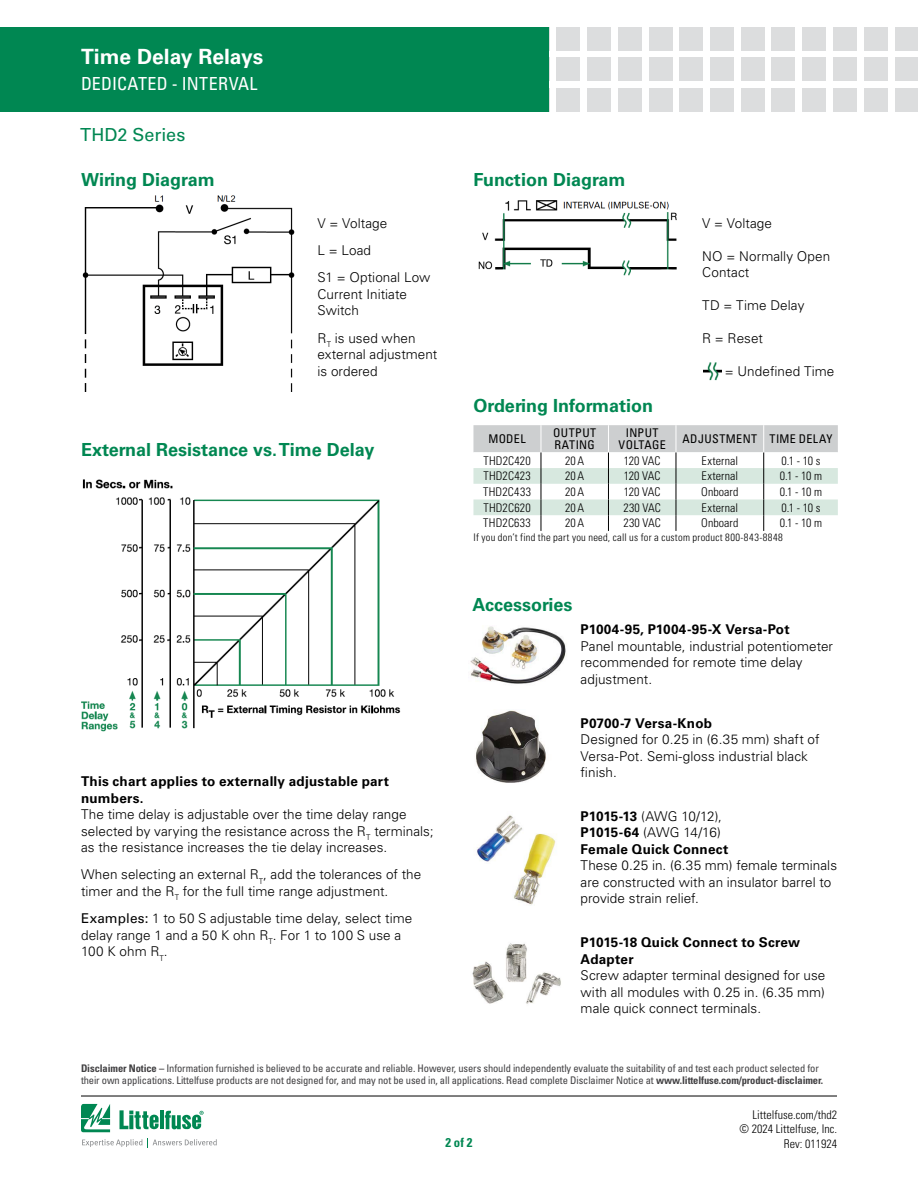
<style>
.page{position:relative;width:918px;height:1188px;background:#fff}
.page>*{position:absolute;margin:0;border:0;box-sizing:border-box;transform-origin:0 0}
.t1{font:700 21px "Univers LT Std";color:#fff}
.FACTS_HEAD{font:700 18px "Univers LT Std";color:#008752}
.t2{font:condensed 18px "Univers LT Std";letter-spacing:.015em;color:#fff}
.Head{font:18px "Univers LT Std";color:#008752}
.Body_text{font:300 13.5px/16.5px "Univers LT Std";letter-spacing:.005em;color:#000}
.t3{font:700 condensed 12.75px "Univers LT Std";color:#008752}
.Chart_Body{font:300 condensed 12px/14.4px "Univers LT Std";letter-spacing:.005em;color:#000;text-align:right}
.Chart_Body-2{font:condensed 12px "Univers LT Std";letter-spacing:.03em;color:#000}
.Chart_Body-3{font:300 condensed 12px "Univers LT Std";letter-spacing:.025em;color:#000}
.Table_Text{font:300 condensed 12px "Univers LT Std";letter-spacing:.015em;color:#000}
.t4{font:condensed 10.5px/12px "Univers LT Std";letter-spacing:-.01em;color:#414042}
.Notes__7_21_2010{font:300 condensed 10.5px "Univers LT Std";letter-spacing:.025em;color:#000}
.s1{font-weight:700}
.s2{font-weight:400}
</style>
<div class="page">
<svg style="left:81px;top:1104px;width:29px;height:28px"></svg>
<hr style="left:160px;top:1111px;width:4px;height:18px;background:#008752">
<svg style="left:165px;top:1111px;width:39px;height:18px"></svg>
<svg style="left:120px;top:1110px;width:39px;height:19px"></svg>
<svg style="left:82px;top:1139px;width:60px;height:8px"></svg>
<svg style="left:152px;top:1139px;width:65px;height:7px"></svg>
<hr style="left:81px;top:1096px;width:756px;height:1px;background:#000">
<div style="left:557px;top:27px;width:23px;height:23px;background:#dcddde"></div>
<div style="left:557px;top:58px;width:23px;height:23px;background:#dcddde"></div>
<div style="left:557px;top:88px;width:23px;height:24px;background:#dcddde"></div>
<div style="left:587px;top:27px;width:24px;height:23px;background:#dcddde"></div>
<div style="left:587px;top:58px;width:24px;height:23px;background:#dcddde"></div>
<div style="left:587px;top:88px;width:24px;height:24px;background:#dcddde"></div>
<div style="left:618px;top:27px;width:24px;height:23px;background:#dcddde"></div>
<div style="left:618px;top:58px;width:24px;height:23px;background:#dcddde"></div>
<div style="left:618px;top:88px;width:24px;height:24px;background:#dcddde"></div>
<div style="left:649px;top:27px;width:23px;height:23px;background:#dcddde"></div>
<div style="left:649px;top:58px;width:23px;height:23px;background:#dcddde"></div>
<div style="left:649px;top:88px;width:23px;height:24px;background:#dcddde"></div>
<div style="left:679px;top:27px;width:24px;height:23px;background:#dcddde"></div>
<div style="left:679px;top:58px;width:24px;height:23px;background:#dcddde"></div>
<div style="left:679px;top:88px;width:24px;height:24px;background:#dcddde"></div>
<div style="left:710px;top:27px;width:24px;height:23px;background:#dcddde"></div>
<div style="left:710px;top:58px;width:24px;height:23px;background:#dcddde"></div>
<div style="left:710px;top:88px;width:24px;height:24px;background:#dcddde"></div>
<div style="left:741px;top:27px;width:23px;height:23px;background:#dcddde"></div>
<div style="left:741px;top:58px;width:23px;height:23px;background:#dcddde"></div>
<div style="left:741px;top:88px;width:23px;height:24px;background:#dcddde"></div>
<div style="left:772px;top:27px;width:23px;height:23px;background:#dcddde"></div>
<div style="left:772px;top:58px;width:23px;height:23px;background:#dcddde"></div>
<div style="left:772px;top:88px;width:23px;height:24px;background:#dcddde"></div>
<div style="left:833px;top:27px;width:24px;height:23px;background:#dcddde"></div>
<div style="left:833px;top:58px;width:24px;height:23px;background:#dcddde"></div>
<div style="left:833px;top:88px;width:24px;height:24px;background:#dcddde"></div>
<div style="left:802px;top:27px;width:24px;height:23px;background:#dcddde"></div>
<div style="left:802px;top:58px;width:24px;height:23px;background:#dcddde"></div>
<div style="left:802px;top:88px;width:24px;height:24px;background:#dcddde"></div>
<div style="left:864px;top:27px;width:23px;height:23px;background:#dcddde"></div>
<div style="left:864px;top:58px;width:23px;height:23px;background:#dcddde"></div>
<div style="left:864px;top:88px;width:23px;height:24px;background:#dcddde"></div>
<div style="left:895px;top:27px;width:23px;height:23px;background:#dcddde"></div>
<div style="left:895px;top:58px;width:23px;height:23px;background:#dcddde"></div>
<div style="left:895px;top:88px;width:23px;height:24px;background:#dcddde"></div>
<div style="left:0;top:27px;width:549px;height:85px;background:#008752"></div>
<img style="left:704px;top:362px;width:18px;height:19px">
<svg style="left:473px;top:425px;width:365px;height:106px"></svg>
<img style="left:82px;top:195px;width:213px;height:197px">
<img style="left:470px;top:626px;width:96px;height:58px">
<img style="left:476px;top:710px;width:70px;height:73px">
<img style="left:477px;top:815px;width:80px;height:90px">
<img style="left:472px;top:943px;width:89px;height:61px">
<img style="left:81px;top:479px;width:320px;height:253px">
<img style="left:478px;top:200px;width:199px;height:76px">
<h1 class="t1" style="left:81px;top:44px;width:184px">Time Delay Relays</h1>
<h2 class="t2" style="left:81px;top:72px;width:178px">DEDICATED - INTERVAL</h2>
<p class="Head" style="left:80px;top:124px;width:107px">THD2 Series</p>
<p class="FACTS_HEAD" style="left:81px;top:169px;width:135px">Wiring Diagram</p>
<p class="Body_text" style="left:318px;top:215px;width:71px">V = Voltage</p>
<p class="Body_text" style="left:318px;top:242px;width:55px">L = Load</p>
<p class="Body_text" style="left:318px;top:269px;width:114px">S1 = Optional Low<br>Current Initiate<br>Switch</p>
<p class="Body_text" style="left:318px;top:330px;width:121px">R<sub>T</sub> is used when external adjustment is ordered</p>
<p class="FACTS_HEAD" style="left:81px;top:439px;width:295px">External Resistance vs. Time Delay</p>
<p class="Body_text" style="left:81px;top:773px;width:354px"><span class="s1">This chart applies to externally adjustable part numbers.<br></span>The time delay is adjustable over the time delay range selected by varying the resistance across the R<sub>T</sub> terminals; as the resistance increases the tie delay increases.</p>
<p class="Body_text" style="left:81px;top:866px;width:342px">When selecting an external R<sub>T</sub>, add the tolerances of the timer and the R<sub>T</sub> for the full time range adjustment.</p>
<p class="Body_text" style="left:81px;top:910px;width:333px"><span class="s2">Examples:</span> 1 to 50 S adjustable time delay, select time delay range 1 and a 50 K ohn R<sub>T</sub>. For 1 to 100 S use a<br>100 K ohm R<sub>T</sub>.</p>
<p class="FACTS_HEAD" style="left:473px;top:169px;width:154px">Function Diagram</p>
<p class="FACTS_HEAD" style="left:473px;top:395px;width:181px">Ordering Information</p>
<p class="Chart_Body-2" style="left:488px;top:431px;width:39px">MODEL</p>
<p class="Chart_Body-2" style="left:553px;top:425px;width:45px">OUTPUT</p>
<p class="Chart_Body-2" style="left:554px;top:437px;width:42px">RATING</p>
<p class="Chart_Body-2" style="left:626px;top:425px;width:34px">INPUT</p>
<p class="Chart_Body-2" style="left:619px;top:437px;width:49px">VOLTAGE</p>
<p class="Body_text" style="left:702px;top:215px;width:71px">V = Voltage</p>
<p class="Body_text" style="left:702px;top:248px;width:130px">NO = Normally Open<br>Contact</p>
<p class="Body_text" style="left:702px;top:297px;width:104px">TD = Time Delay</p>
<p class="Body_text" style="left:702px;top:330px;width:62px">R = Reset</p>
<p class="Body_text" style="left:725px;top:363px;width:111px">= Undefined Time</p>
<p class="Chart_Body-2" style="left:682px;top:431px;width:76px">ADJUSTMENT</p>
<p class="Chart_Body-2" style="left:769px;top:431px;width:65px">TIME DELAY</p>
<p class="Table_Text" style="left:483px;top:453px;width:49px">THD2C420</p>
<p class="Chart_Body" style="left:565px;top:453px;width:21px">20 A</p>
<p class="Chart_Body" style="left:624px;top:453px;width:38px">120 VAC</p>
<p class="Chart_Body" style="left:702px;top:453px;width:38px">External</p>
<p class="Chart_Body" style="left:781px;top:453px;width:41px">0.1 - 10 s</p>
<p class="Chart_Body" style="left:483px;top:469px;width:49px">THD2C423</p>
<p class="Chart_Body" style="left:565px;top:469px;width:21px">20 A</p>
<p class="Chart_Body" style="left:624px;top:469px;width:38px">120 VAC</p>
<p class="Chart_Body" style="left:702px;top:469px;width:38px">External</p>
<p class="Chart_Body" style="left:780px;top:469px;width:44px">0.1 - 10 m</p>
<p class="Chart_Body-3" style="left:483px;top:485px;width:49px">THD2C433</p>
<p class="Chart_Body" style="left:565px;top:485px;width:21px">20 A</p>
<p class="Chart_Body" style="left:624px;top:485px;width:38px">120 VAC</p>
<p class="Chart_Body" style="left:701px;top:485px;width:39px">Onboard</p>
<p class="Chart_Body" style="left:780px;top:485px;width:44px">0.1 - 10 m</p>
<p class="Chart_Body" style="left:483px;top:500px;width:49px">THD2C620</p>
<p class="Chart_Body" style="left:565px;top:500px;width:21px">20 A</p>
<p class="Chart_Body" style="left:623px;top:500px;width:39px">230 VAC</p>
<p class="Chart_Body" style="left:702px;top:500px;width:38px">External</p>
<p class="Chart_Body" style="left:781px;top:500px;width:41px">0.1 - 10 s</p>
<p class="Chart_Body-3" style="left:483px;top:516px;width:49px">THD2C633</p>
<p class="Chart_Body" style="left:565px;top:516px;width:21px">20 A</p>
<p class="Chart_Body" style="left:623px;top:516px;width:39px">230 VAC</p>
<p class="Chart_Body" style="left:701px;top:516px;width:39px">Onboard</p>
<p class="Chart_Body" style="left:780px;top:516px;width:44px">0.1 - 10 m</p>
<p class="Notes__7_21_2010" style="left:473px;top:531px;width:311px">If you don’t find the part you need, call us for a custom product 800-843-8848</p>
<p class="FACTS_HEAD" style="left:473px;top:594px;width:101px">Accessories</p>
<p class="Body_text" style="left:581px;top:621px;width:254px"><span class="s1">P1004-95, P1004-95-X Versa-Pot<br></span>Panel mountable, industrial potentiometer recommended for remote time delay adjustment.</p>
<p class="Body_text" style="left:581px;top:715px;width:240px"><span class="s1">P0700-7 Versa-Knob<br></span>Designed for 0.25 in (6.35 mm) shaft of<br>Versa-Pot. Semi-gloss industrial black finish.</p>
<p class="Body_text" style="left:581px;top:808px;width:258px"><span class="s1">P1015-13</span> (AWG 10/12),<br><span class="s1">P1015-64</span> (AWG 14/16)<br><span class="s1">Female Quick Connect<br></span>These 0.25 in. (6.35 mm) female terminals are constructed with an insulator barrel to provide strain relief.</p>
<p class="Body_text" style="left:581px;top:934px;width:246px"><span class="s1">P1015-18 Quick Connect to Screw<br>Adapter<br></span>Screw adapter terminal designed for use with all modules with 0.25 in. (6.35 mm) male quick connect terminals.</p>
<p class="t4" style="left:81px;top:1063px;width:744px"><span class="s1">Disclaimer Notice –</span> Information furnished is believed to be accurate and reliable. However, users should independently evaluate the suitability of and test each product selected for their own applications. Littelfuse products are not designed for, and may not be used in, all applications. Read complete Disclaimer Notice at <span class="s1">www.littelfuse.com/product-disclaimer.</span></p>
<p class="Chart_Body" style="left:739px;top:1107px;width:99px">Littelfuse.com/thd2<br>© 2024 Littelfuse, Inc.</p>
<p class="t3" style="left:445px;top:1134px;width:29px">2 of 2</p>
<p class="Chart_Body" style="left:784px;top:1136px;width:55px">Rev: 011924</p>
</div>
